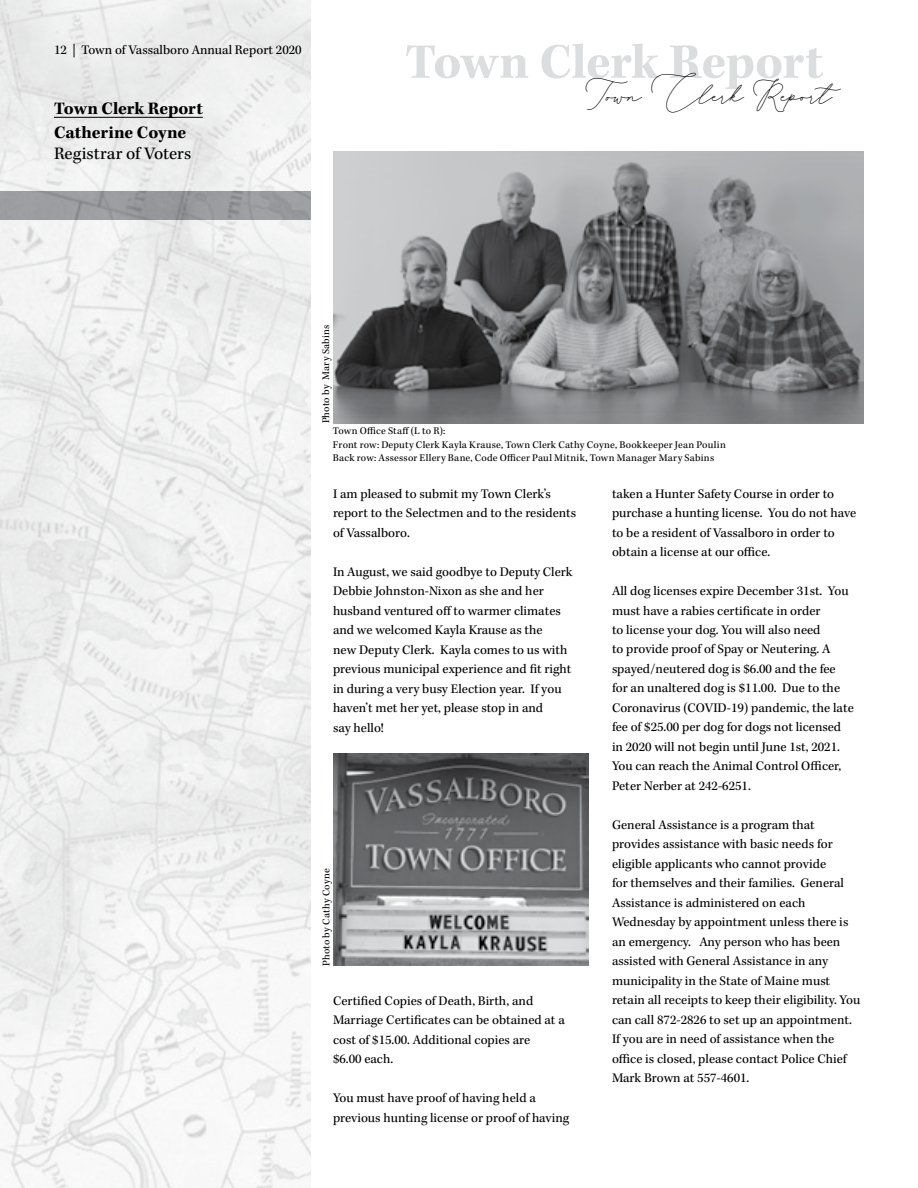
<style>
.page{position:relative;width:918px;height:1188px;background:#fff}
.page>*{position:absolute;margin:0;border:0;box-sizing:border-box;transform-origin:0 0}
.t1{font:700 51px "Kepler Std";letter-spacing:-.01em;color:#dcddde}
.t2{font:30px "milove";color:#000}
.t3{font:700 18px/24.3px "Kepler Std";letter-spacing:-.005em;color:#000}
.t4{font:18px "Kepler Std";color:#000}
.t5{font:13.5px/19.5px "Kepler Std";color:#000}
.t6{font:10.5px/13.5px "Kepler Std";letter-spacing:.02em;color:#000}
</style>
<div class="page">
<img style="left:0;top:0;width:310px;height:1188px">
<img style="left:333px;top:151px;width:531px;height:272px">
<hr style="left:54px;top:117px;width:149px;height:1px;background:#000">
<img style="left:333px;top:753px;width:256px;height:213px">
<p class="t5" style="left:54px;top:41px;width:249px">12 | Town of Vassalboro Annual Report 2020</p>
<h3 class="t3" style="left:54px;top:97px;width:150px">Town Clerk Report<br>Catherine Coyne</h3>
<h3 class="t4" style="left:54px;top:143px;width:139px">Registrar of Voters</h3>
<h1 class="t1" style="left:405px;top:33px;width:419px">Town Clerk Report</h1>
<h2 class="t2" style="left:586px;top:70px;width:248px">Town Clerk Report</h2>
<p class="t6" style="left:320px;top:423px;width:100px;rotate:-90deg">Photo by Mary Sabins</p>
<p class="t6" style="left:333px;top:425px;width:395px">Town Office Staff (L to R):<br>Front row: Deputy Clerk Kayla Krause, Town Clerk Cathy Coyne, Bookkeeper Jean Poulin<br>Back row: Assessor Ellery Bane, Code Officer Paul Mitnik, Town Manager Mary Sabins</p>
<p class="t5" style="left:333px;top:484px;width:245px">I am pleased to submit my Town Clerk’s report to the Selectmen and to the residents of Vassalboro.</p>
<p class="t5" style="left:333px;top:562px;width:241px">In August, we said goodbye to Deputy Clerk Debbie Johnston-Nixon as she and her husband ventured off to warmer climates and we welcomed Kayla Krause as the<br>new Deputy Clerk. Kayla comes to us with previous municipal experience and fit right in during a very busy Election year. If you haven’t met her yet, please stop in and<br>say hello!</p>
<p class="t6" style="left:320px;top:966px;width:99px;rotate:-90deg">Photo by Cathy Coyne</p>
<p class="t5" style="left:333px;top:991px;width:233px">Certified Copies of Death, Birth, and<br>Marriage Certificates can be obtained at a cost of $15.00. Additional copies are<br>$6.00 each.</p>
<p class="t5" style="left:333px;top:1089px;width:238px">You must have proof of having held a previous hunting license or proof of having</p>
<p class="t5" style="left:612px;top:484px;width:246px">taken a Hunter Safety Course in order to purchase a hunting license. You do not have to be a resident of Vassalboro in order to obtain a license at our office.</p>
<p class="t5" style="left:612px;top:582px;width:243px">All dog licenses expire December 31st. You must have a rabies certificate in order<br>to license your dog. You will also need<br>to provide proof of Spay or Neutering. A spayed/neutered dog is $6.00 and the fee for an unaltered dog is $11.00. Due to the Coronavirus (COVID-19) pandemic, the late fee of $25.00 per dog for dogs not licensed in 2020 will not begin until June 1st, 2021.<br>You can reach the Animal Control Officer, Peter Nerber at 242-6251.</p>
<p class="t5" style="left:612px;top:816px;width:250px">General Assistance is a program that provides assistance with basic needs for eligible applicants who cannot provide<br>for themselves and their families. General Assistance is administered on each Wednesday by appointment unless there is an emergency. Any person who has been assisted with General Assistance in any municipality in the State of Maine must retain all receipts to keep their eligibility. You can call 872-2826 to set up an appointment.<br>If you are in need of assistance when the office is closed, please contact Police Chief Mark Brown at 557-4601.</p>
</div>
